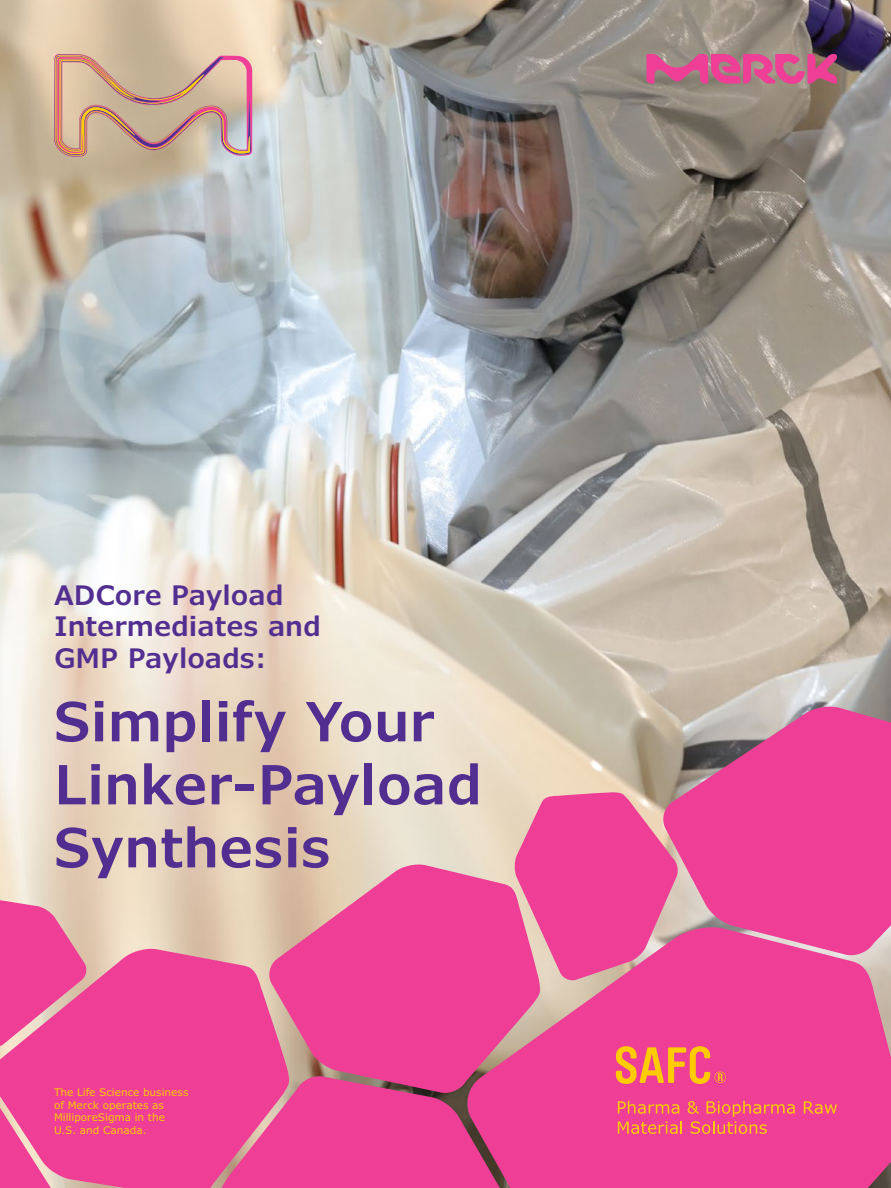
<style>
.page{position:relative;width:891px;height:1188px;background:#fff}
.page>*{position:absolute;margin:0;border:0;box-sizing:border-box;transform-origin:0 0}
.t1{font:600 54px/63px "Verdana Pro";color:#532e91}
.t2{font:600 27px/31.5px "Verdana Pro";color:#532e91}
.t3{font:10.5px/12.6px "Verdana Pro";color:#ffcb04}
</style>
<div class="page">
<img style="left:0;top:0;width:891px;height:948px">
<div style="left:506px;top:957px;width:385px;height:231px;background:#ee3e96"></div>
<svg style="left:267px;top:863px;width:275px;height:231px;background:#e85a99"></svg>
<svg style="left:292px;top:1075px;width:214px;height:113px;background:#df408d"></svg>
<svg style="left:514px;top:792px;width:165px;height:190px;background:#eb589c"></svg>
<svg style="left:661px;top:705px;width:230px;height:252px;background:#e05698"></svg>
<svg style="left:0;top:948px;width:292px;height:240px;background:#ec4a98"></svg>
<svg style="left:0;top:894px;width:88px;height:156px;background:#eb619e"></svg>
<svg style="left:0;top:1093px;width:62px;height:95px;background:#ee549c"></svg>
<svg style="left:616px;top:1046px;width:110px;height:38px;background:#f4765a"></svg>
<svg style="left:618px;top:1101px;width:61px;height:13px"></svg>
<svg style="left:804px;top:1101px;width:33px;height:13px"></svg>
<svg style="left:618px;top:1121px;width:64px;height:13px"></svg>
<svg style="left:688px;top:1101px;width:107px;height:33px;background:#f15979"></svg>
<img style="left:54px;top:54px;width:198px;height:103px">
<svg style="left:646px;top:54px;width:191px;height:30px;background:#c75d8a"></svg>
<h2 class="t2" style="left:54px;top:579px;width:268px">ADCore Payload<br>Intermediates and<br>GMP Payloads:</h2>
<h1 class="t1" style="left:54px;top:691px;width:430px">Simplify Your<br>Linker-Payload<br>Synthesis</h1>
<p class="t3" style="left:54px;top:1086px;width:136px">The Life Science business of Merck operates as<br>MilliporeSigma in the<br>U.S. and Canada.</p>
</div>
